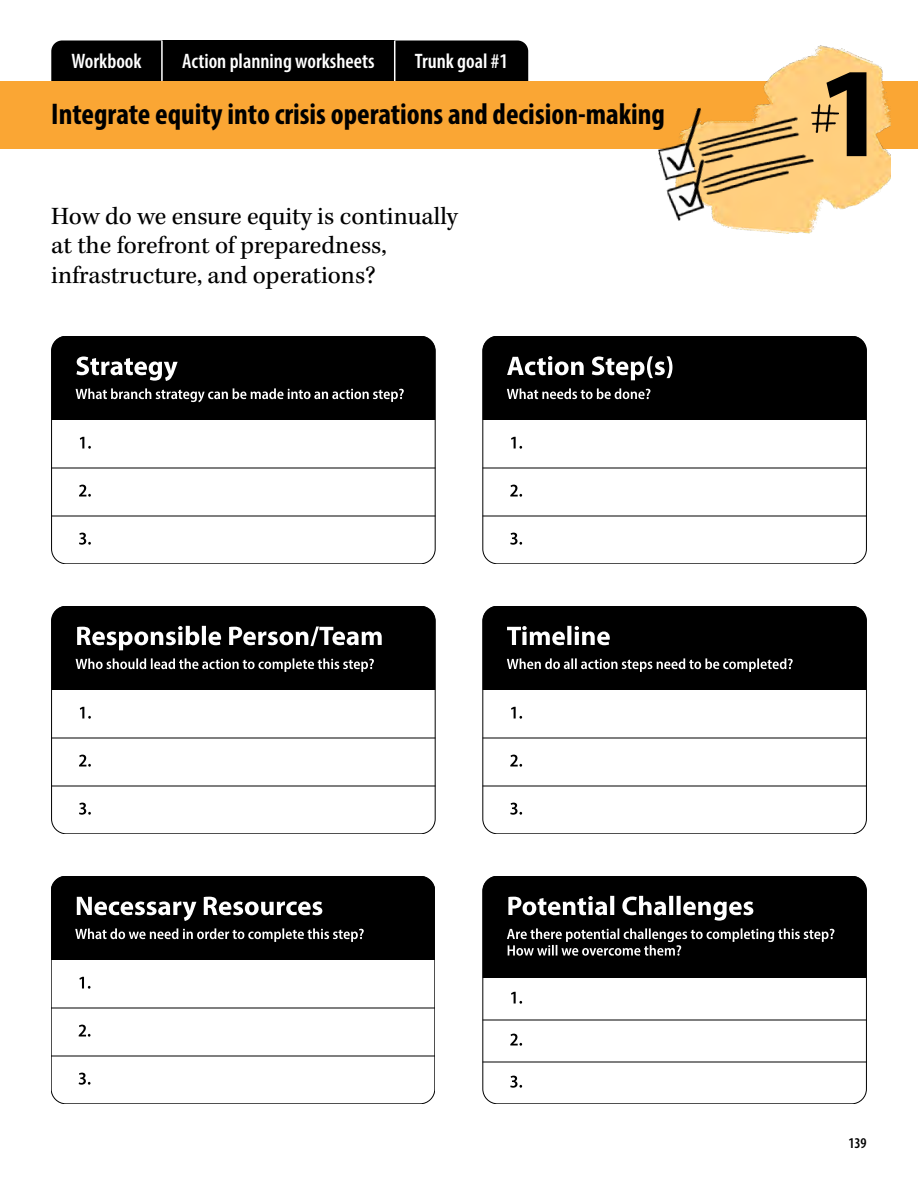
<style>
.page{position:relative;width:918px;height:1188px;background:#fff}
.page>*{position:absolute;margin:0;border:0;box-sizing:border-box;transform-origin:0 0}
.t1{font:700 semi-expanded 129px "Myriad Pro";color:#000}
.t2{font:700 condensed 30px "Myriad Pro";color:#000}
.t3{font:25.5px/30px "Kepler Std";color:#000}
.t4{font:600 condensed 21px "Myriad Pro";color:#fff}
.t5{font:600 condensed 15px "Myriad Pro";color:#000}
</style>
<div class="page">
<div style="left:51px;top:40px;width:477px;height:41px;background:#000"></div>
<hr style="left:161px;top:40px;width:2px;height:41px;background:#fff">
<hr style="left:394px;top:40px;width:1px;height:41px;background:#fff">
<div style="left:0;top:81px;width:918px;height:67px;background:#faa634"></div>
<img style="left:716px;top:45px;width:175px;height:189px">
<img style="left:652px;top:90px;width:168px;height:132px">
<img style="left:811px;top:105px;width:27px;height:28px">
<svg style="left:51px;top:336px;width:384px;height:84px;background:#101010"></svg>
<svg style="left:80px;top:437px;width:11px;height:12px"></svg>
<hr style="left:51px;top:468px;width:384px;height:1px;background:#000">
<svg style="left:79px;top:485px;width:12px;height:12px"></svg>
<hr style="left:51px;top:516px;width:384px;height:1px;background:#000">
<svg style="left:79px;top:533px;width:12px;height:12px"></svg>
<svg style="left:483px;top:336px;width:384px;height:84px;background:#101010"></svg>
<div style="left:483px;top:336px;width:384px;height:228px;border:1px solid #000;border-radius:15px"></div>
<svg style="left:511px;top:437px;width:11px;height:12px"></svg>
<hr style="left:483px;top:468px;width:384px;height:1px;background:#000">
<svg style="left:510px;top:485px;width:12px;height:12px"></svg>
<hr style="left:483px;top:516px;width:384px;height:1px;background:#000">
<svg style="left:510px;top:533px;width:12px;height:12px"></svg>
<svg style="left:51px;top:606px;width:384px;height:84px;background:#1d1d1d"></svg>
<div style="left:51px;top:606px;width:384px;height:228px;border:1px solid #000;border-radius:15px"></div>
<svg style="left:80px;top:707px;width:11px;height:12px"></svg>
<hr style="left:51px;top:738px;width:384px;height:1px;background:#000">
<svg style="left:79px;top:755px;width:12px;height:12px"></svg>
<hr style="left:51px;top:786px;width:384px;height:1px;background:#000">
<svg style="left:79px;top:803px;width:12px;height:12px"></svg>
<svg style="left:483px;top:606px;width:384px;height:84px;background:#101010"></svg>
<div style="left:483px;top:606px;width:384px;height:228px;border:1px solid #000;border-radius:15px"></div>
<svg style="left:511px;top:707px;width:11px;height:12px"></svg>
<hr style="left:483px;top:738px;width:384px;height:1px;background:#000">
<svg style="left:510px;top:755px;width:12px;height:12px"></svg>
<hr style="left:483px;top:786px;width:384px;height:1px;background:#000">
<svg style="left:510px;top:803px;width:12px;height:12px"></svg>
<svg style="left:51px;top:876px;width:384px;height:84px;background:#191919"></svg>
<div style="left:51px;top:876px;width:384px;height:228px;border:1px solid #000;border-radius:15px"></div>
<svg style="left:79px;top:977px;width:11px;height:12px"></svg>
<hr style="left:51px;top:1008px;width:384px;height:1px;background:#000">
<svg style="left:79px;top:1025px;width:11px;height:12px"></svg>
<hr style="left:51px;top:1056px;width:384px;height:1px;background:#000">
<svg style="left:79px;top:1073px;width:11px;height:12px"></svg>
<svg style="left:483px;top:876px;width:384px;height:102px;background:#1b1b1b"></svg>
<div style="left:483px;top:876px;width:384px;height:228px;border:1px solid #000;border-radius:15px"></div>
<svg style="left:511px;top:992px;width:11px;height:12px"></svg>
<hr style="left:483px;top:1020px;width:384px;height:1px;background:#000">
<svg style="left:510px;top:1034px;width:12px;height:12px"></svg>
<hr style="left:483px;top:1062px;width:384px;height:1px;background:#000">
<svg style="left:510px;top:1076px;width:12px;height:12px"></svg>
<p class="t4" style="left:72px;top:48px;width:72px">Workbook</p>
<p class="t4" style="left:182px;top:48px;width:194px">Action planning worksheets</p>
<p class="t4" style="left:415px;top:48px;width:95px">Trunk goal #1</p>
<p class="t2" style="left:51px;top:95px;width:615px">Integrate equity into crisis operations and decision-making</p>
<p class="t3" style="left:51px;top:202px;width:408px">How do we ensure equity is continually at the forefront of preparedness, infrastructure, and operations?</p>
<h1 class="t1" style="left:814px;top:27px;width:79px">1</h1>
<p class="t5" style="left:848px;top:1134px;width:20px">139</p>
</div>
